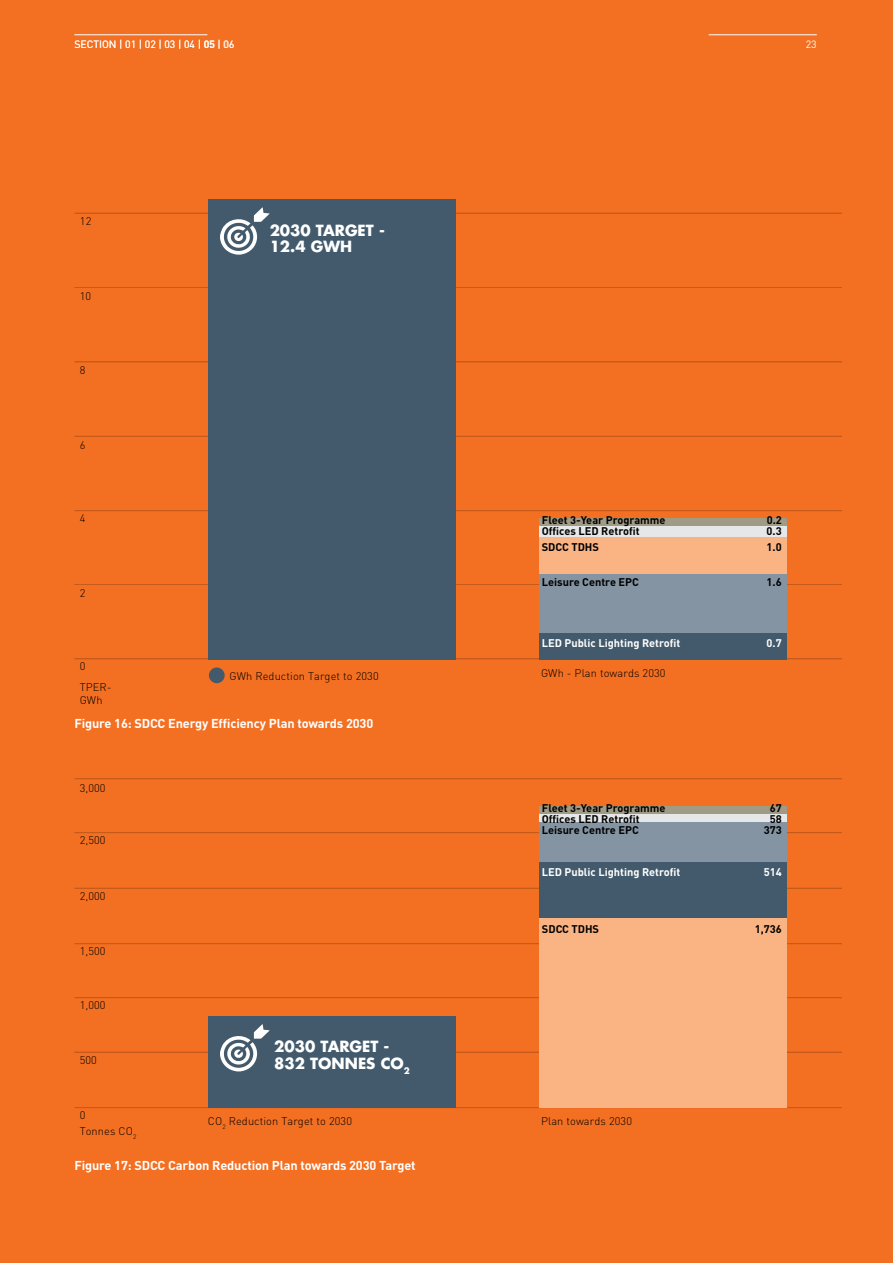
<style>
.page{position:relative;width:893px;height:1263px;background:#f36f21}
.page>*{position:absolute;margin:0;border:0;box-sizing:border-box;transform-origin:0 0}
.t1{font:700 15px/16.5px "Futura Std";color:#fff}
.t2{font:700 12.75px "DIN Pro";letter-spacing:-.01em;color:#fff}
.t3{font:700 10.95px "DIN Pro";color:#000}
.t4{font:300 10.95px/13.2px "DIN Pro";letter-spacing:.01em;color:#000}
.t5{font:700 10.95px "DIN Pro";color:#fff}
.t6{font:10.5px "DIN Pro";color:#fff}
</style>
<div class="page">
<hr style="left:74px;top:584px;width:768px;height:1px;background:#d1d3d4">
<hr style="left:74px;top:658px;width:768px;height:1px;background:#d1d3d4">
<hr style="left:74px;top:510px;width:768px;height:1px;background:#d1d3d4">
<hr style="left:74px;top:436px;width:768px;height:1px;background:#d1d3d4">
<hr style="left:75px;top:362px;width:767px;height:1px;background:#d1d3d4">
<hr style="left:75px;top:287px;width:767px;height:1px;background:#d1d3d4">
<hr style="left:75px;top:213px;width:767px;height:1px;background:#d1d3d4">
<div style="left:208px;top:199px;width:248px;height:460px;background:#425a6c"></div>
<div style="left:540px;top:633px;width:247px;height:26px;background:#425a6c"></div>
<div style="left:540px;top:574px;width:247px;height:59px;background:#8594a2"></div>
<div style="left:540px;top:536px;width:247px;height:38px;background:#fab383"></div>
<div style="left:540px;top:526px;width:247px;height:10px;background:#e6e7e8"></div>
<div style="left:540px;top:518px;width:247px;height:8px;background:#a09b85"></div>
<div style="left:209px;top:667px;width:16px;height:16px;background:#425a6c;border-radius:50%"></div>
<hr style="left:74px;top:997px;width:768px;height:1px;background:#d1d3d4">
<hr style="left:74px;top:1052px;width:768px;height:1px;background:#d1d3d4">
<hr style="left:74px;top:1107px;width:768px;height:1px;background:#d1d3d4">
<hr style="left:74px;top:943px;width:768px;height:1px;background:#d1d3d4">
<hr style="left:74px;top:888px;width:768px;height:1px;background:#d1d3d4">
<hr style="left:74px;top:832px;width:768px;height:1px;background:#d1d3d4">
<hr style="left:75px;top:778px;width:767px;height:1px;background:#d1d3d4">
<div style="left:208px;top:1016px;width:248px;height:92px;background:#425a6c"></div>
<div style="left:540px;top:821px;width:247px;height:41px;background:#8594a2"></div>
<div style="left:540px;top:918px;width:247px;height:190px;background:#fab383"></div>
<div style="left:540px;top:862px;width:247px;height:56px;background:#425a6c"></div>
<div style="left:540px;top:814px;width:247px;height:7px;background:#e6e7e8"></div>
<div style="left:540px;top:806px;width:247px;height:8px;background:#a09b85"></div>
<svg style="left:220px;top:1024px;width:50px;height:47px"></svg>
<svg style="left:220px;top:207px;width:50px;height:48px"></svg>
<hr style="left:74px;top:34px;width:133px;height:1px;background:#fff">
<hr style="left:709px;top:34px;width:108px;height:1px;background:#fff">
<p class="t6" style="left:74px;top:37px;width:161px">SECTION | 01 | 02 | 03 | 04 | 05 | 06</p>
<p class="t6" style="left:806px;top:37px;width:12px">23</p>
<p class="t4" style="left:80px;top:214px;width:13px">12</p>
<p class="t4" style="left:80px;top:289px;width:13px">10</p>
<p class="t4" style="left:80px;top:363px;width:7px">8</p>
<p class="t4" style="left:80px;top:438px;width:7px">6</p>
<p class="t4" style="left:80px;top:511px;width:7px">4</p>
<p class="t4" style="left:80px;top:586px;width:7px">2</p>
<p class="t4" style="left:80px;top:659px;width:7px">0</p>
<p class="t4" style="left:80px;top:680px;width:33px">TPER-<br>GWh</p>
<h1 class="t1" style="left:270px;top:222px;width:117px">2030 TARGET -<br>12.4 GWH</h1>
<p class="t4" style="left:230px;top:669px;width:151px">GWh Reduction Target to 2030</p>
<p class="t2" style="left:74px;top:714px;width:300px">Figure 16: SDCC Energy Efficiency Plan towards 2030</p>
<p class="t4" style="left:80px;top:781px;width:27px">3,000</p>
<p class="t4" style="left:80px;top:833px;width:27px">2,500</p>
<p class="t4" style="left:80px;top:889px;width:27px">2,000</p>
<p class="t4" style="left:80px;top:944px;width:27px">1,500</p>
<p class="t4" style="left:80px;top:998px;width:27px">1,000</p>
<p class="t4" style="left:80px;top:1053px;width:19px">500</p>
<p class="t4" style="left:80px;top:1108px;width:7px">0</p>
<p class="t4" style="left:80px;top:1124px;width:58px">Tonnes CO<sub>2</sub></p>
<h1 class="t1" style="left:274px;top:1038px;width:137px">2030 TARGET -<br>832 TONNES CO<sub>2</sub></h1>
<p class="t4" style="left:208px;top:1114px;width:146px">CO<sub>2</sub> Reduction Target to 2030</p>
<p class="t2" style="left:74px;top:1157px;width:343px">Figure 17: SDCC Carbon Reduction Plan towards 2030 Target</p>
<p class="t3" style="left:542px;top:512px;width:125px">Fleet 3-Year Programme</p>
<p class="t3" style="left:767px;top:512px;width:17px">0.2</p>
<p class="t3" style="left:542px;top:524px;width:99px">Offices LED Retrofit</p>
<p class="t3" style="left:767px;top:524px;width:17px">0.3</p>
<p class="t3" style="left:542px;top:539px;width:59px">SDCC TDHS</p>
<p class="t3" style="left:767px;top:539px;width:17px">1.0</p>
<p class="t3" style="left:542px;top:574px;width:99px">Leisure Centre EPC</p>
<p class="t3" style="left:767px;top:574px;width:17px">1.6</p>
<p class="t5" style="left:542px;top:635px;width:140px">LED Public Lighting Retrofit</p>
<p class="t5" style="left:767px;top:635px;width:17px">0.7</p>
<p class="t4" style="left:541px;top:665px;width:126px">GWh - Plan towards 2030</p>
<p class="t3" style="left:542px;top:801px;width:125px">Fleet 3-Year Programme</p>
<p class="t3" style="left:770px;top:801px;width:13px">67</p>
<p class="t3" style="left:542px;top:811px;width:99px">Offices LED Retrofit</p>
<p class="t3" style="left:770px;top:811px;width:13px">58</p>
<p class="t3" style="left:542px;top:823px;width:99px">Leisure Centre EPC</p>
<p class="t3" style="left:764px;top:823px;width:19px">373</p>
<p class="t5" style="left:542px;top:864px;width:140px">LED Public Lighting Retrofit</p>
<p class="t5" style="left:764px;top:864px;width:19px">514</p>
<p class="t3" style="left:542px;top:921px;width:59px">SDCC TDHS</p>
<p class="t3" style="left:755px;top:921px;width:29px">1,736</p>
<p class="t4" style="left:541px;top:1114px;width:92px">Plan towards 2030</p>
</div>
